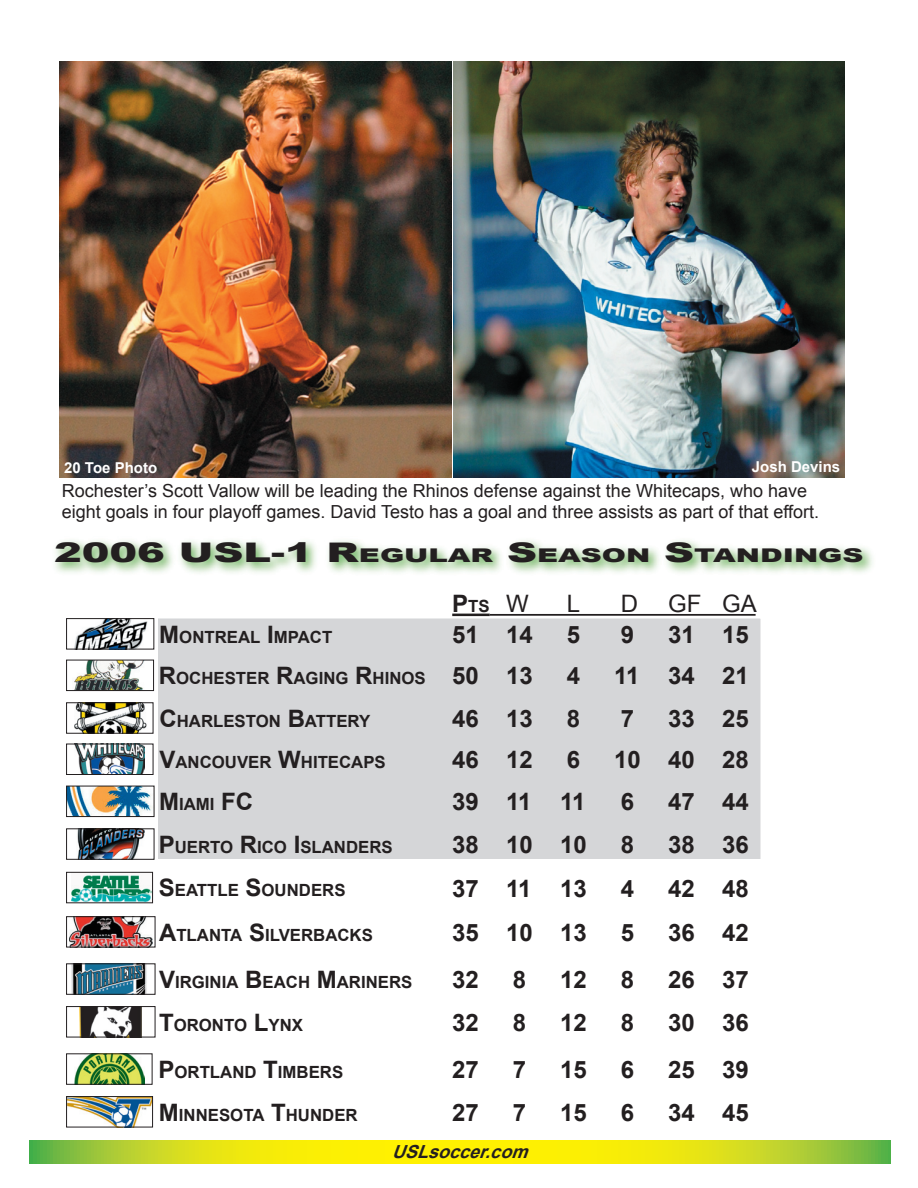
<style>
.page{position:relative;width:918px;height:1188px;background:#fff}
.page>*{position:absolute;margin:0;border:0;box-sizing:border-box;transform-origin:0 0}
.t1{font:700 24px "Arial";color:#231f20}
.t2{font:24px "Arial";color:#231f20}
.t3{font:900 18.9px "Arial";color:#231f20;scale:1.54 1}
.t4{font:18px/21.6px "Arial";color:#231f20}
.t5{font:italic 700 18px "Arial";color:#231f20}
.t6{font:700 16.8px "Arial";color:#231f20}
.t7{font:700 15px "Arial";color:#fff}
.s1{font-size:27px}
.s2{font-size:24px}
.s3{font-weight:400;font-size:24px}
</style>
<div class="page">
<div style="left:158px;top:618px;width:603px;height:242px;background:#d5d6d8"></div>
<div style="left:158px;top:618px;width:603px;height:242px;border:1px solid #fff"></div>
<svg style="left:29px;top:1140px;width:862px;height:23px"></svg>
<img style="left:55px;top:540px;width:818px;height:33px">
<img style="left:69px;top:918px;width:83px;height:27px">
<div style="left:66px;top:916px;width:89px;height:31px;border:1px solid #231f20"></div>
<img style="left:71px;top:966px;width:76px;height:26px">
<div style="left:66px;top:964px;width:89px;height:30px;border:1px solid #231f20"></div>
<img style="left:74px;top:1056px;width:71px;height:26px">
<div style="left:66px;top:1054px;width:86px;height:30px;border:1px solid #231f20"></div>
<img style="left:75px;top:746px;width:70px;height:27px">
<div style="left:66px;top:744px;width:87px;height:31px;border:1px solid #231f20"></div>
<img style="left:75px;top:705px;width:72px;height:26px">
<div style="left:66px;top:703px;width:87px;height:30px;border:1px solid #231f20"></div>
<img style="left:68px;top:1098px;width:83px;height:27px">
<div style="left:66px;top:1096px;width:87px;height:31px;border:1px solid #231f20"></div>
<img style="left:74px;top:662px;width:70px;height:27px">
<div style="left:66px;top:660px;width:88px;height:31px;border:1px solid #231f20"></div>
<img style="left:77px;top:831px;width:67px;height:27px">
<div style="left:66px;top:829px;width:88px;height:31px;border:1px solid #231f20"></div>
<img style="left:71px;top:875px;width:80px;height:26px">
<div style="left:66px;top:872px;width:87px;height:31px;border:1px solid #231f20"></div>
<img style="left:74px;top:620px;width:74px;height:27px">
<div style="left:66px;top:618px;width:88px;height:31px;border:1px solid #231f20"></div>
<img style="left:79px;top:1008px;width:62px;height:27px">
<div style="left:66px;top:1006px;width:89px;height:31px;border:1px solid #231f20"></div>
<img style="left:68px;top:788px;width:84px;height:27px">
<div style="left:66px;top:786px;width:88px;height:31px;border:1px solid #231f20"></div>
<hr style="left:452px;top:614px;width:38px;height:2px;background:#231f20">
<hr style="left:490px;top:614px;width:266px;height:2px;background:#231f20">
<img style="left:60px;top:61px;width:391px;height:416px">
<img style="left:453px;top:62px;width:392px;height:416px">
<p class="t7" style="left:64px;top:457px;width:95px">20 Toe Photo</p>
<p class="t7" style="left:752px;top:457px;width:90px">Josh Devins</p>
<p class="t4" style="left:62px;top:480px;width:759px">Rochester’s Scott Vallow will be leading the Rhinos defense against the Whitecaps, who have eight goals in four playoff games. David Testo has a goal and three assists as part of that effort.</p>
<p class="t3" style="left:54px;top:542px;width:527px"><span class="s1">2006 USL-1 R</span>EGULAR <span class="s1">S</span>EASON <span class="s1">S</span>TANDINGS</p>
<p class="t6" style="left:159px;top:626px;width:175px"><span class="s2">M</span>ONTREAL <span class="s2">I</span>MPACT</p>
<p class="t6" style="left:159px;top:667px;width:268px"><span class="s2">R</span>OCHESTER <span class="s2">R</span>AGING <span class="s2">R</span>HINOS</p>
<p class="t6" style="left:159px;top:710px;width:212px"><span class="s2">C</span>HARLESTON <span class="s2">B</span>ATTERY</p>
<p class="t6" style="left:159px;top:751px;width:228px"><span class="s2">V</span>ANCOUVER <span class="s2">W</span>HITECAPS</p>
<p class="t6" style="left:159px;top:793px;width:96px"><span class="s2">M</span>IAMI <span class="s2">FC</span></p>
<p class="t6" style="left:159px;top:836px;width:236px"><span class="s2">P</span>UERTO <span class="s2">R</span>ICO <span class="s2">I</span>SLANDERS</p>
<p class="t6" style="left:159px;top:880px;width:188px"><span class="s2">S</span>EATTLE <span class="s2">S</span>OUNDERS</p>
<p class="t6" style="left:159px;top:924px;width:215px"><span class="s2">A</span>TLANTA <span class="s2">S</span>ILVERBACKS</p>
<p class="t6" style="left:159px;top:971px;width:255px"><span class="s2">V</span>IRGINIA <span class="s2">B</span>EACH <span class="s2">M</span>ARINERS</p>
<p class="t6" style="left:159px;top:1014px;width:145px"><span class="s2">T</span>ORONTO <span class="s2">L</span>YNX</p>
<p class="t6" style="left:158px;top:1061px;width:186px"><span class="s2">P</span>ORTLAND <span class="s2">T</span>IMBERS</p>
<p class="t6" style="left:159px;top:1104px;width:200px"><span class="s2">M</span>INNESOTA <span class="s2">T</span>HUNDER</p>
<p class="t6" style="left:452px;top:595px;width:78px"><span class="s2">P</span>TS <span class="s3">W</span></p>
<h1 class="t2" style="left:567px;top:588px;width:15px">L</h1>
<h1 class="t2" style="left:621px;top:588px;width:19px">D</h1>
<h1 class="t2" style="left:668px;top:588px;width:90px">GF GA</h1>
<h1 class="t1" style="left:452px;top:619px;width:82px">51 14</h1>
<h1 class="t1" style="left:567px;top:619px;width:15px">5</h1>
<h1 class="t1" style="left:621px;top:619px;width:15px">9</h1>
<h1 class="t1" style="left:668px;top:619px;width:82px">31 15</h1>
<h1 class="t1" style="left:452px;top:660px;width:82px">50 13</h1>
<h1 class="t1" style="left:567px;top:660px;width:15px">4</h1>
<h1 class="t1" style="left:614px;top:660px;width:136px">11 34 21</h1>
<h1 class="t1" style="left:452px;top:703px;width:82px">46 13</h1>
<h1 class="t1" style="left:567px;top:703px;width:15px">8</h1>
<h1 class="t1" style="left:621px;top:703px;width:15px">7</h1>
<h1 class="t1" style="left:668px;top:703px;width:82px">33 25</h1>
<h1 class="t1" style="left:452px;top:744px;width:82px">46 12</h1>
<h1 class="t1" style="left:567px;top:744px;width:15px">6</h1>
<h1 class="t1" style="left:614px;top:744px;width:136px">10 40 28</h1>
<h1 class="t1" style="left:452px;top:786px;width:135px">39 11 11</h1>
<h1 class="t1" style="left:621px;top:786px;width:15px">6</h1>
<h1 class="t1" style="left:668px;top:786px;width:82px">47 44</h1>
<h1 class="t1" style="left:452px;top:829px;width:136px">38 10 10</h1>
<h1 class="t1" style="left:621px;top:829px;width:15px">8</h1>
<h1 class="t1" style="left:668px;top:829px;width:82px">38 36</h1>
<h1 class="t1" style="left:452px;top:872px;width:136px">37 11 13</h1>
<h1 class="t1" style="left:621px;top:872px;width:15px">4</h1>
<h1 class="t1" style="left:668px;top:872px;width:82px">42 48</h1>
<h1 class="t1" style="left:452px;top:917px;width:136px">35 10 13</h1>
<h1 class="t1" style="left:621px;top:917px;width:15px">5</h1>
<h1 class="t1" style="left:668px;top:917px;width:82px">36 42</h1>
<h1 class="t1" style="left:452px;top:964px;width:28px">32</h1>
<h1 class="t1" style="left:513px;top:964px;width:15px">8</h1>
<h1 class="t1" style="left:560px;top:964px;width:28px">12</h1>
<h1 class="t1" style="left:621px;top:964px;width:15px">8</h1>
<h1 class="t1" style="left:668px;top:964px;width:82px">26 37</h1>
<h1 class="t1" style="left:452px;top:1007px;width:28px">32</h1>
<h1 class="t1" style="left:513px;top:1007px;width:15px">8</h1>
<h1 class="t1" style="left:560px;top:1007px;width:28px">12</h1>
<h1 class="t1" style="left:621px;top:1007px;width:15px">8</h1>
<h1 class="t1" style="left:668px;top:1007px;width:82px">30 36</h1>
<h1 class="t1" style="left:452px;top:1054px;width:28px">27</h1>
<h1 class="t1" style="left:513px;top:1054px;width:15px">7</h1>
<h1 class="t1" style="left:560px;top:1054px;width:28px">15</h1>
<h1 class="t1" style="left:621px;top:1054px;width:15px">6</h1>
<h1 class="t1" style="left:668px;top:1054px;width:82px">25 39</h1>
<h1 class="t1" style="left:452px;top:1097px;width:28px">27</h1>
<h1 class="t1" style="left:513px;top:1097px;width:15px">7</h1>
<h1 class="t1" style="left:560px;top:1097px;width:28px">15</h1>
<h1 class="t1" style="left:621px;top:1097px;width:15px">6</h1>
<h1 class="t1" style="left:668px;top:1097px;width:82px">34 45</h1>
<p class="t5" style="left:392px;top:1140px;width:146px">USLsoccer.com</p>
</div>
